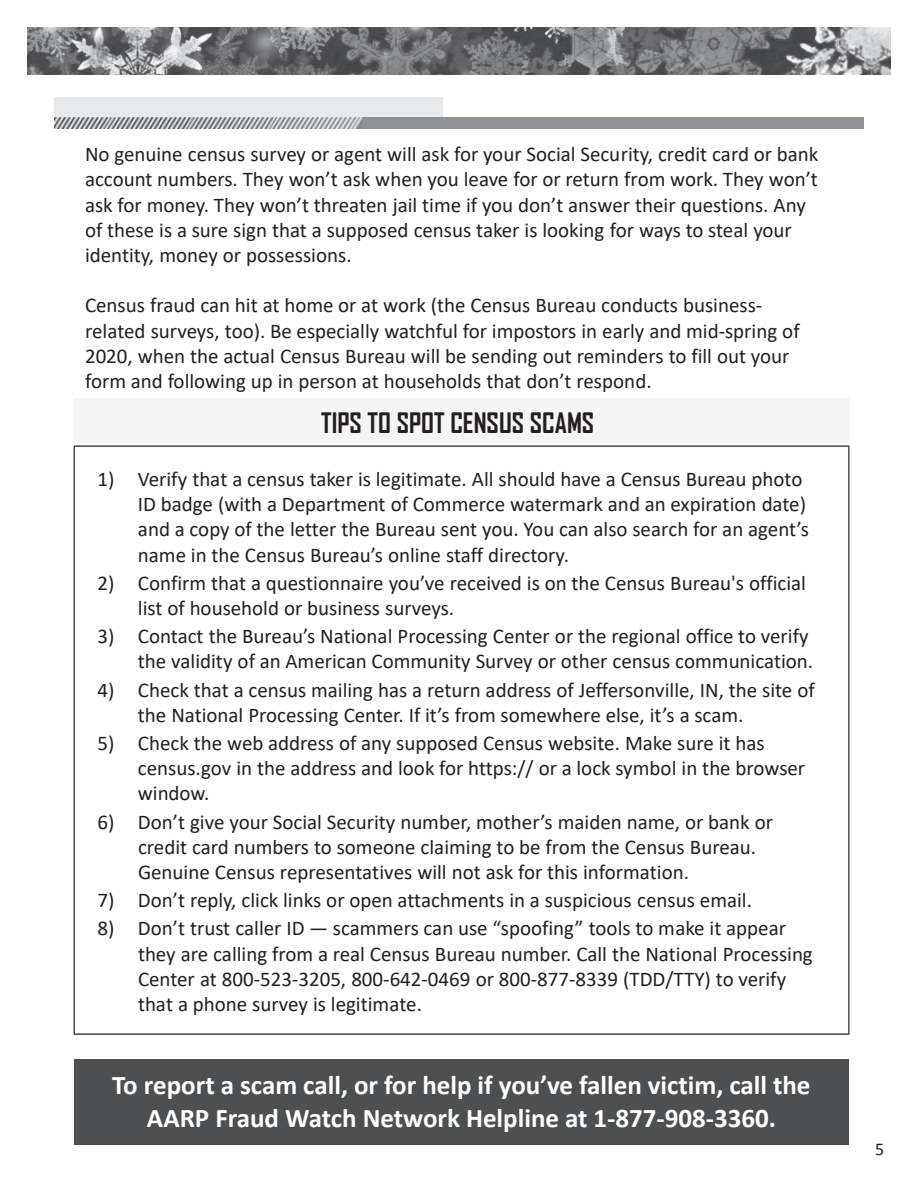
<style>
.page{position:relative;width:918px;height:1188px;background:#fff}
.page>*{position:absolute;margin:0;border:0;box-sizing:border-box;transform-origin:0 0}
.t1{font:700 27px/32.4px "Calibri";color:#fff;text-align:center}
.t2{font:700 27px "Agency FB";color:#231f20}
.t3{font:21px/25.2px "Calibri";color:#231f20}
.t4{font:18px "Calibri";color:#231f20}
</style>
<div class="page">
<img style="left:27px;top:27px;width:864px;height:48px">
<div style="left:74px;top:1059px;width:775px;height:85px;background:#4e4f50"></div>
<svg style="left:74px;top:446px;width:775px;height:589px"></svg>
<img style="left:54px;top:97px;width:388px;height:31px">
<div style="left:363px;top:117px;width:501px;height:11px;background:#8f9194"></div>
<p class="t3" style="left:85px;top:141px;width:735px">No genuine census survey or agent will ask for your Social Security, credit card or bank account numbers. They won’t ask when you leave for or return from work. They won’t ask for money. They won’t threaten jail time if you don’t answer their questions. Any of these is a sure sign that a supposed census taker is looking for ways to steal your identity, money or possessions.</p>
<p class="t3" style="left:85px;top:292px;width:716px">Census fraud can hit at home or at work (the Census Bureau conducts business‐ related surveys, too). Be especially watchful for impostors in early and mid‐spring of 2020, when the actual Census Bureau will be sending out reminders to fill out your form and following up in person at households that don’t respond.</p>
<p class="t2" style="left:321px;top:406px;width:275px">TIPS TO SPOT CENSUS SCAMS</p>
<p class="t3" style="left:138px;top:466px;width:673px;text-indent:-40px">1) Verify that a census taker is legitimate. All should have a Census Bureau photo ID badge (with a Department of Commerce watermark and an expiration date) and a copy of the letter the Bureau sent you. You can also search for an agent’s name in the Census Bureau’s online staff directory.</p>
<p class="t3" style="left:138px;top:570px;width:670px;text-indent:-40px">2) Confirm that a questionnaire you’ve received is on the Census Bureau's official list of household or business surveys.</p>
<p class="t3" style="left:97px;top:623px;width:717px;text-align:right">3) Contact the Bureau’s National Processing Center or the regional office to verify the validity of an American Community Survey or other census communication.</p>
<p class="t3" style="left:138px;top:676px;width:678px;text-indent:-41px">4) Check that a census mailing has a return address of Jeffersonville, IN, the site of the National Processing Center. If it’s from somewhere else, it’s a scam.</p>
<p class="t3" style="left:138px;top:730px;width:669px;text-indent:-40px">5) Check the web address of any supposed Census website. Make sure it has census.gov in the address and look for https:// or a lock symbol in the browser window.</p>
<p class="t3" style="left:138px;top:809px;width:637px;text-indent:-41px">6) Don’t give your Social Security number, mother’s maiden name, or bank or credit card numbers to someone claiming to be from the Census Bureau.<br>Genuine Census representatives will not ask for this information.</p>
<p class="t3" style="left:98px;top:887px;width:656px">7) Don’t reply, click links or open attachments in a suspicious census email.</p>
<p class="t3" style="left:138px;top:915px;width:676px;text-indent:-40px">8) Don’t trust caller ID — scammers can use “spoofing” tools to make it appear they are calling from a real Census Bureau number. Call the National Processing Center at 800‐523‐3205, 800‐642‐0469 or 800‐877‐8339 (TDD/TTY) to verify that a phone survey is legitimate.</p>
<p class="t1" style="left:112px;top:1069px;width:700px">To report a scam call, or for help if you’ve fallen victim, call the<br>AARP Fraud Watch Network Helpline at 1‐877‐908‐3360.</p>
<p class="t4" style="left:875px;top:1138px;width:11px">5</p>
</div>
